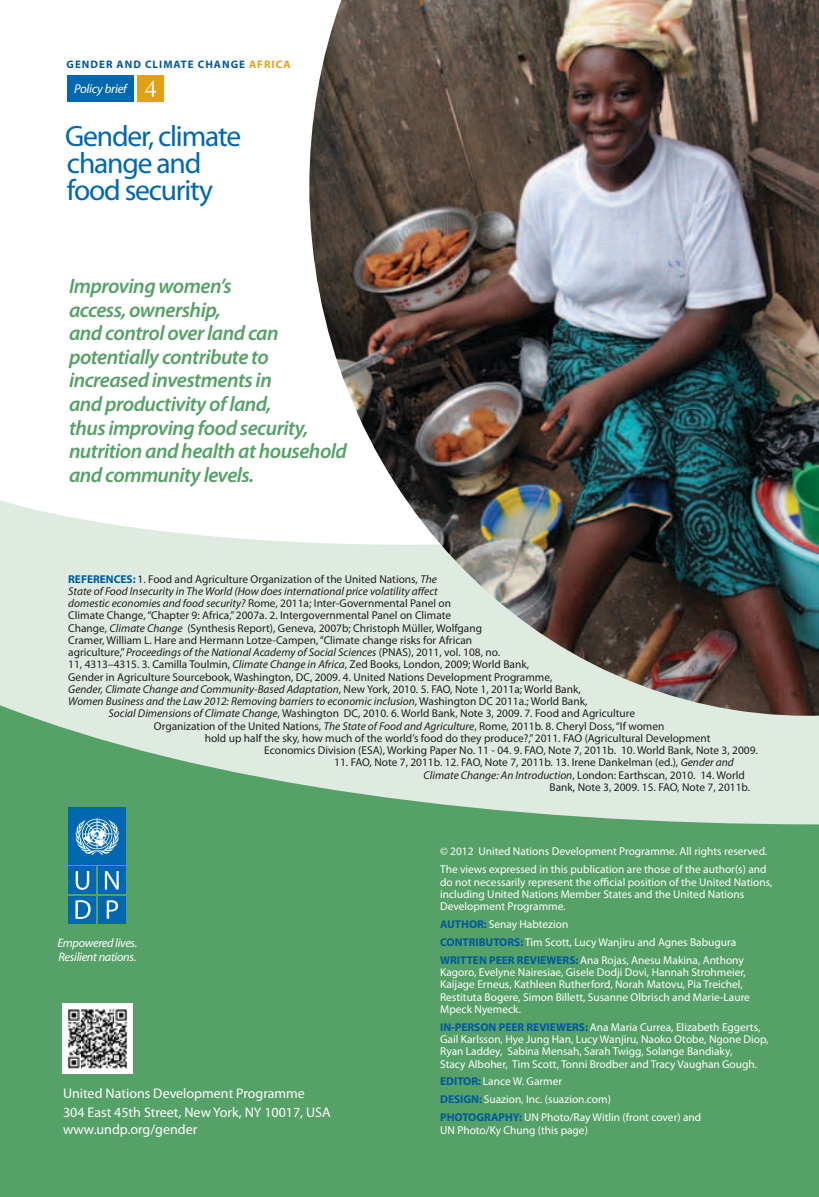
<style>
.page{position:relative;width:819px;height:1197px;background:#fff}
.page>*{position:absolute;margin:0;border:0;box-sizing:border-box;transform-origin:0 0}
.t1{font:29.57px/27.1px "Myriad Pro";letter-spacing:-.04em;color:#0067b1}
.t2{font:italic 600 21px/23.6px "Myriad Pro";letter-spacing:-.025em;color:#56a167}
.t3{font:14px/19.2px "Myriad Pro";color:#fff}
.t4{font:italic 12.78px "Myriad Pro";letter-spacing:-.02em;color:#fff}
.t5{font:italic 12.25px/13.8px "Myriad";letter-spacing:-.025em;color:#fff}
.t6{font:11.38px "Myriad Pro";color:#231f20}
.t7{font:11.38px/12.2px "Myriad Pro";color:#fff}
.t8{font:italic 11.38px "Myriad Pro";color:#231f20}
.t9{font:700 10.85px "Myriad Pro";letter-spacing:.095em;color:#005a9c}
.s1{color:#e4a015}
.s2{font-family:"Adobe Caslon";font-style:normal;font-size:24.32px}
.s3{font-family:"Myriad";font-weight:700;color:#005a9c}
.s4{font-style:italic}
.s5{font-style:normal}
</style>
<div class="page">
<svg style="left:0;top:500px;width:309px;height:205px;background:#e3ede4"></svg>
<svg style="left:0;top:705px;width:819px;height:492px;background:#6cad7a"></svg>
<div style="left:68px;top:75px;width:66px;height:27px;background:#0067b1"></div>
<div style="left:137px;top:75px;width:27px;height:27px;background:#e4a015"></div>
<img style="left:63px;top:1004px;width:70px;height:70px">
<div style="left:69px;top:866px;width:27px;height:28px;background:#0067b1"></div>
<svg style="left:76px;top:871px;width:13px;height:19px"></svg>
<div style="left:98px;top:866px;width:28px;height:28px;background:#0067b1"></div>
<svg style="left:105px;top:871px;width:14px;height:19px"></svg>
<div style="left:98px;top:896px;width:28px;height:27px;background:#0067b1"></div>
<svg style="left:107px;top:900px;width:11px;height:19px"></svg>
<div style="left:69px;top:896px;width:27px;height:27px;background:#0067b1"></div>
<svg style="left:75px;top:900px;width:16px;height:19px"></svg>
<div style="left:69px;top:808px;width:57px;height:57px;background:#0067b1"></div>
<svg style="left:76px;top:819px;width:43px;height:36px"></svg>
<img style="left:309px;top:0;width:510px;height:716px">
<p class="t9" style="left:67px;top:57px;width:225px">GENDER AND CLIMATE CHANGE <span class="s1">AFRICA</span></p>
<p class="t4" style="left:74px;top:80px;width:84px">Policy brief <span class="s2">4</span></p>
<h1 class="t1" style="left:65px;top:122px;width:178px">Gender, climate change and food security</h1>
<h2 class="t2" style="left:69px;top:274px;width:279px">Improving women’s<br>access, ownership,<br>and control over land can potentially contribute to increased investments in<br>and productivity of land,<br>thus improving food security, nutrition and health at household and community levels.</h2>
<p class="t6" style="left:68px;top:572px;width:370px"><span class="s3">REFERENCES:</span> 1. Food and Agriculture Organization of the United Nations, <span class="s4">The</span></p>
<p class="t8" style="left:68px;top:584px;width:371px">State of Food Insecurity in The World (How does international price volatility affect</p>
<p class="t6" style="left:68px;top:596px;width:384px"><span class="s4">domestic economies and food security?</span> Rome, 2011a; Inter-Governmental Panel on</p>
<p class="t6" style="left:68px;top:608px;width:385px">Climate Change, “Chapter 9: Africa,” 2007a. 2. Intergovernmental Panel on Climate</p>
<p class="t6" style="left:68px;top:621px;width:415px">Change, <span class="s4">Climate Change</span> (Synthesis Report), Geneva, 2007b; Christoph Müller, Wolfgang</p>
<p class="t6" style="left:68px;top:633px;width:406px">Cramer, William L. Hare and Hermann Lotze-Campen, “Climate change risks for African</p>
<p class="t8" style="left:68px;top:645px;width:433px"><span class="s5">agriculture,”</span> Proceedings of the National Academy of Social Sciences <span class="s5">(PNAS), 2011, vol. 108, no.</span></p>
<p class="t6" style="left:68px;top:657px;width:462px">11, 4313–4315. 3. Camilla Toulmin, <span class="s4">Climate Change in Africa</span>, Zed Books, London, 2009; World Bank,</p>
<p class="t6" style="left:68px;top:670px;width:486px">Gender in Agriculture Sourcebook, Washington, DC, 2009. 4. United Nations Development Programme,</p>
<p class="t8" style="left:68px;top:682px;width:514px">Gender, Climate Change and Community-Based Adaptation<span class="s5">, New York, 2010. 5. FAO, Note 1, 2011a; World Bank,</span></p>
<p class="t8" style="left:68px;top:694px;width:521px">Women Business and the Law 2012: Removing barriers to economic inclusion<span class="s5">, Washington DC 2011a.; World Bank,</span></p>
<p class="t6" style="left:108px;top:706px;width:528px"><span class="s4">Social Dimensions of Climate Change</span>, Washington DC, 2010. 6. World Bank, Note 3, 2009. 7. Food and Agriculture</p>
<p class="t6" style="left:154px;top:719px;width:512px">Organization of the United Nations, <span class="s4">The State of Food and Agriculture</span>, Rome, 2011b. 8. Cheryl Doss, “If women</p>
<p class="t6" style="left:205px;top:731px;width:507px">hold up half the sky, how much of the world’s food do they produce?,” 2011. FAO (Agricultural Development</p>
<p class="t6" style="left:264px;top:743px;width:495px">Economics Division (ESA), Working Paper No. 11 - 04. 9. FAO, Note 7, 2011b. 10. World Bank, Note 3, 2009.</p>
<p class="t6" style="left:334px;top:755px;width:401px">11. FAO, Note 7, 2011b. 12. FAO, Note 7, 2011b. 13. Irene Dankelman (ed.), <span class="s4">Gender and</span></p>
<p class="t6" style="left:424px;top:768px;width:323px"><span class="s4">Climate Change: An Introduction</span>, London: Earthscan, 2010. 14. World</p>
<p class="t6" style="left:550px;top:780px;width:202px">Bank, Note 3, 2009. 15. FAO, Note 7, 2011b.</p>
<p class="t5" style="left:57px;top:937px;width:82px">Empowered lives.<br>Resilient nations.</p>
<p class="t3" style="left:63px;top:1083px;width:269px">United Nations Development Programme<br>304 East 45th Street, New York, NY 10017, USA</p>
<p class="t3" style="left:63px;top:1120px;width:136px">www.undp.org/gender</p>
<p class="t7" style="left:440px;top:842px;width:329px;line-height:17.8px">© 2012 United Nations Development Programme. All rights reserved.<br>The views expressed in this publication are those of the author(s) and</p>
<p class="t7" style="left:440px;top:875px;width:334px">do not necessarily represent the official position of the United Nations, including United Nations Member States and the United Nations<br>Development Programme.</p>
<p class="t7" style="left:440px;top:915px;width:305px;line-height:17.8px"><span class="s3">AUTHOR:</span> Senay Habtezion<br><span class="s3">CONTRIBUTORS:</span> Tim Scott, Lucy Wanjiru and Agnes Babugura<br><span class="s3">WRITTEN PEER REVIEWERS:</span> Ana Rojas, Anesu Makina, Anthony</p>
<p class="t7" style="left:440px;top:966px;width:311px">Kagoro, Evelyne Nairesiae, Gisele Dodji Dovi, Hannah Strohmeier, Kaijage Erneus, Kathleen Rutherford, Norah Matovu, Pia Treichel, Restituta Bogere, Simon Billett, Susanne Olbrisch and Marie-Laure Mpeck Nyemeck.</p>
<p class="t7" style="left:440px;top:1021px;width:330px"><span class="s3">IN-PERSON PEER REVIEWERS:</span> Ana Maria Currea, Elizabeth Eggerts, Gail Karlsson, Hye Jung Han, Lucy Wanjiru, Naoko Otobe, Ngone Diop, Ryan Laddey, Sabina Mensah, Sarah Twigg, Solange Bandiaky,<br>Stacy Alboher, Tim Scott, Tonni Brodber and Tracy Vaughan Gough.</p>
<p class="t7" style="left:440px;top:1073px;width:263px;line-height:17.8px"><span class="s3">EDITOR:</span> Lance W. Garmer<br><span class="s3">DESIGN:</span> Suazion, Inc. (suazion.com)<br><span class="s3">PHOTOGRAPHY:</span> UN Photo/Ray Witlin (front cover) and</p>
<p class="t7" style="left:440px;top:1123px;width:149px">UN Photo/Ky Chung (this page)</p>
</div>
